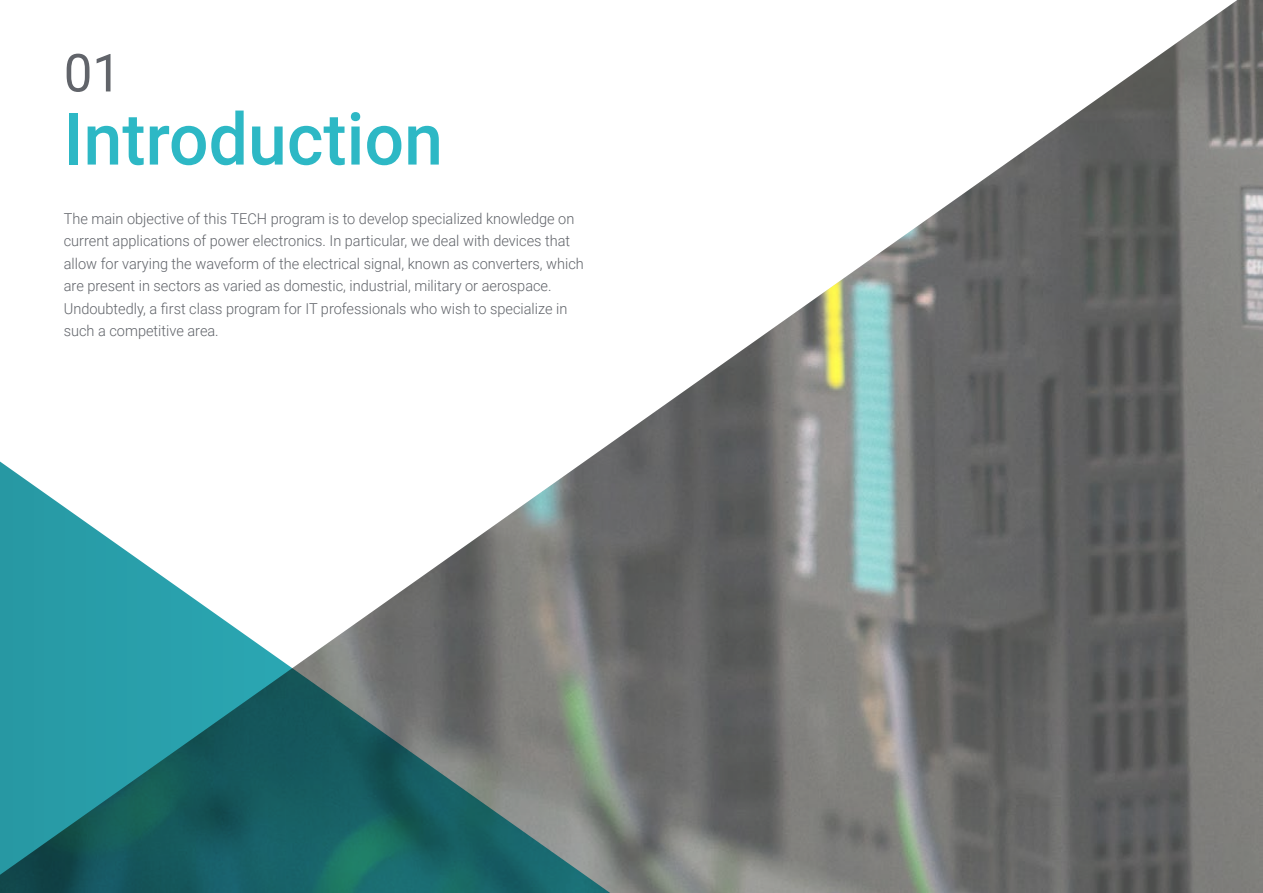
<style>
.page{position:relative;width:1263px;height:893px;background:#fff}
.page>*{position:absolute;margin:0;border:0;box-sizing:border-box;transform-origin:0 0}
.t1{font:500 72px "Roboto";color:#2db8c5}
.t2{font:52.5px "Roboto";color:#61646a}
.t3{font:300 15px/22.5px "Roboto";color:#61646a}
</style>
<div class="page">
<img style="left:606px;top:0;width:657px;height:893px">
<svg style="left:0;top:446px;width:640px;height:447px"></svg>
<h2 class="t2" style="left:64px;top:36px;width:59px">01</h2>
<h1 class="t1" style="left:64px;top:89px;width:381px">Introduction</h1>
<p class="t3" style="left:64px;top:207px;width:522px">The main objective of this TECH program is to develop specialized knowledge on current applications of power electronics. In particular, we deal with devices that allow for varying the waveform of the electrical signal, known as converters, which are present in sectors as varied as domestic, industrial, military or aerospace.<br>Undoubtedly, a first class program for IT professionals who wish to specialize in such a competitive area.</p>
</div>
